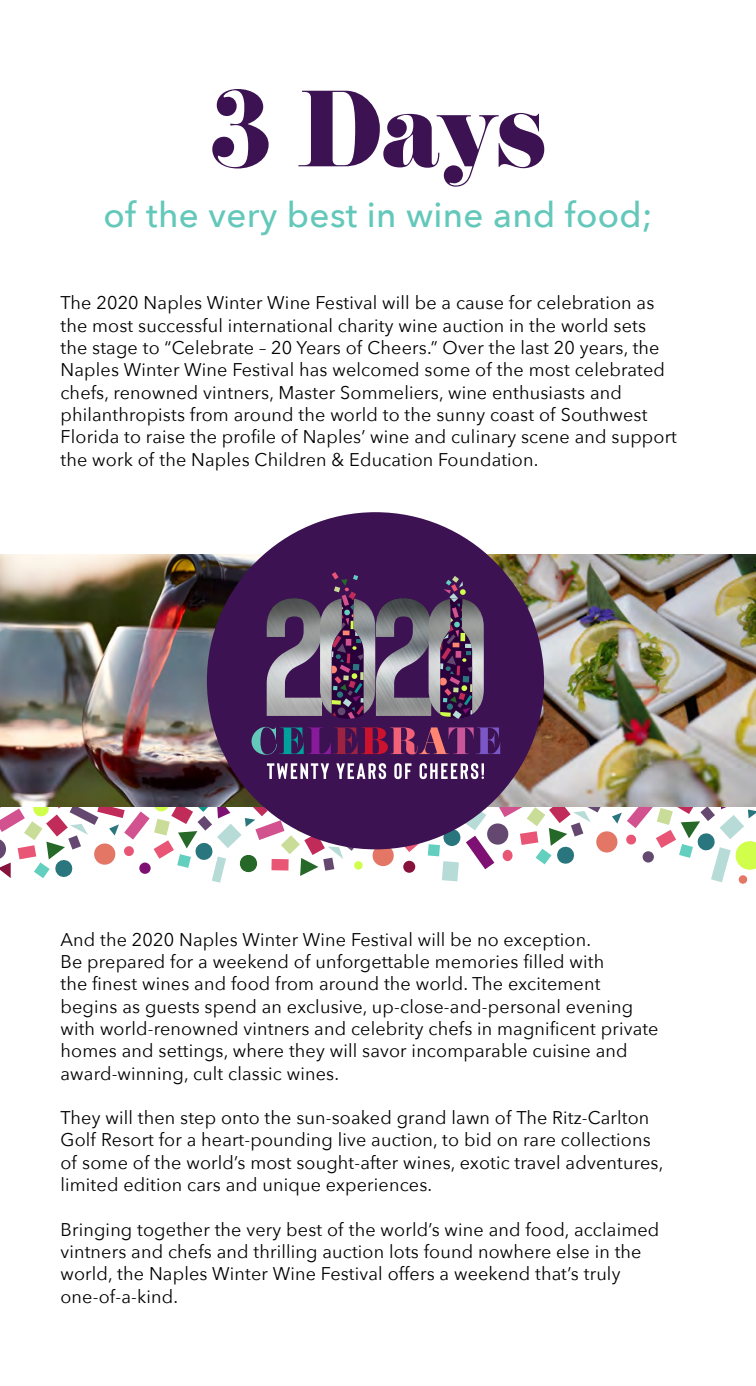
<style>
.page{position:relative;width:756px;height:1386px;background:#fff}
.page>*{position:absolute;margin:0;border:0;box-sizing:border-box;transform-origin:0 0}
.t1{font:94.5px "Eloquent JF Pro";color:#3c1252}
.t2{font:500 35px "Avenir Next";letter-spacing:.01em;color:#63c8ba}
.t3{font:18.38px/22.2px "Avenir Next";letter-spacing:.01em;color:#000}
</style>
<div class="page">
<img style="left:488px;top:555px;width:268px;height:172px">
<img style="left:0;top:555px;width:263px;height:172px">
<div style="left:207px;top:512px;width:337px;height:337px;background:#3c1252;border-radius:50%"></div>
<img style="left:0;top:727px;width:756px;height:156px">
<img style="left:267px;top:598px;width:53px;height:118px">
<img style="left:376px;top:598px;width:53px;height:118px">
<img style="left:429px;top:603px;width:55px;height:113px">
<svg style="left:440px;top:576px;width:33px;height:143px"></svg>
<img style="left:320px;top:602px;width:55px;height:114px">
<svg style="left:332px;top:572px;width:32px;height:147px"></svg>
<h1 class="t1" style="left:210px;top:78px;width:338px">3 Days</h1>
<h2 class="t2" style="left:103px;top:185px;width:551px">of the very best in wine and food;</h2>
<p class="t3" style="left:60px;top:291px;width:618px">The 2020 Naples Winter Wine Festival will be a cause for celebration as the most successful international charity wine auction in the world sets the stage to “Celebrate – 20 Years of Cheers.” Over the last 20 years, the Naples Winter Wine Festival has welcomed some of the most celebrated chefs, renowned vintners, Master Sommeliers, wine enthusiasts and philanthropists from around the world to the sunny coast of Southwest Florida to raise the profile of Naples’ wine and culinary scene and support the work of the Naples Children &amp; Education Foundation.</p>
<p class="t3" style="left:60px;top:927px;width:600px">And the 2020 Naples Winter Wine Festival will be no exception.<br>Be prepared for a weekend of unforgettable memories filled with<br>the finest wines and food from around the world. The excitement begins as guests spend an exclusive, up-close-and-personal evening with world-renowned vintners and celebrity chefs in magnificent private homes and settings, where they will savor incomparable cuisine and award-winning, cult classic wines.</p>
<p class="t3" style="left:60px;top:1106px;width:604px">They will then step onto the sun-soaked grand lawn of The Ritz-Carlton Golf Resort for a heart-pounding live auction, to bid on rare collections of some of the world’s most sought-after wines, exotic travel adventures, limited edition cars and unique experiences.</p>
<p class="t3" style="left:60px;top:1217px;width:600px">Bringing together the very best of the world’s wine and food, acclaimed vintners and chefs and thrilling auction lots found nowhere else in the world, the Naples Winter Wine Festival offers a weekend that’s truly one-of-a-kind.</p>
</div>
